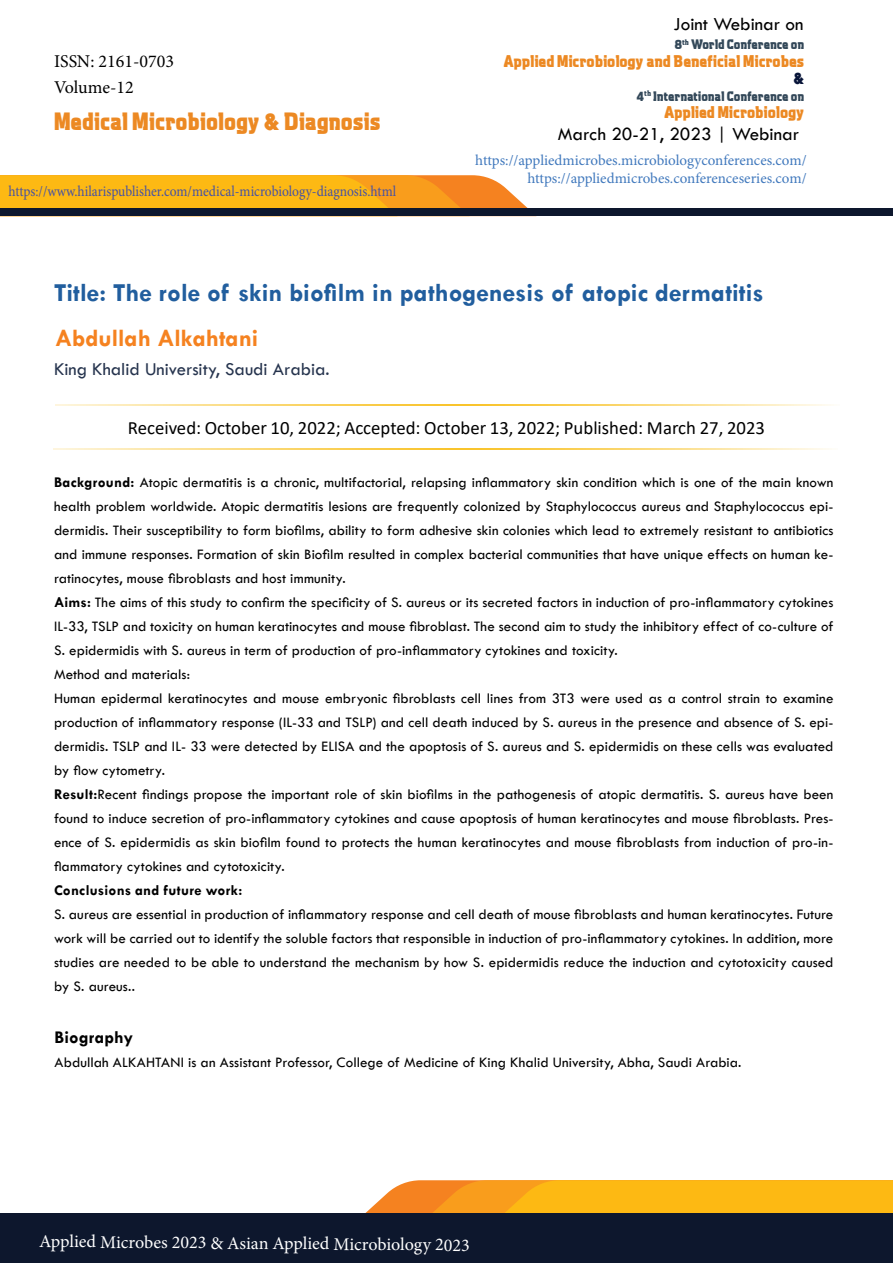
<style>
.page{position:relative;width:893px;height:1263px;background:#fff}
.page>*{position:absolute;margin:0;border:0;box-sizing:border-box;transform-origin:0 0}
.t1{font:700 26.1px "Tw Cen";color:#215e9e}
.t2{font:800 24.9px "Aquatic";color:#ec8923}
.t3{font:700 24.75px "Tw Cen";color:#f58220}
.t4{font:19.05px "Tw Cen";color:#000}
.t5{font:18.75px "Calibri";color:#000}
.t6{font:18.75px "Tw Cen";color:#26344e}
.t7{font:18px "Minion Pro";letter-spacing:-.01em;color:#fff}
.t8{font:18px "Minion Pro";color:#000}
.t9{font:700 18px "Tw Cen";letter-spacing:.01em;color:#000}
.t10{font:800 16.95px "Aquatic";color:#ec8923}
.t11{font:800 16.95px "Aquatic";color:#081539}
.t12{font:15px/24px "Tw Cen";letter-spacing:.005em;color:#000}
.t13{font:15px/18px "Minion Pro";color:#4179bd;text-align:right}
.t14{font:15px "Minion Pro";color:#4752a3;scale:.9 1}
.t15{font:700 15px "Tw Cen";letter-spacing:.015em;color:#000}
.t16{font:800 13.65px "Aquatic";color:#334859}
.s1{font-weight:700}
</style>
<div class="page">
<svg style="left:0;top:175px;width:528px;height:33px;background:#fbb01e"></svg>
<div style="left:0;top:208px;width:893px;height:8px;background:#0d172d"></div>
<svg style="left:365px;top:1180px;width:528px;height:33px;background:#fbb11f"></svg>
<div style="left:0;top:1213px;width:893px;height:50px;background:#0d172d"></div>
<hr style="left:53px;top:448px;width:785px;height:2px;background:#f9c42b">
<hr style="left:55px;top:404px;width:785px;height:1px;background:#f9c42b">
<p class="t8" style="left:54px;top:49px;width:122px">ISSN: 2161-0703</p>
<p class="t8" style="left:54px;top:75px;width:81px">Volume-12</p>
<h2 class="t2" style="left:54px;top:106px;width:328px">Medical Microbiology &amp; Diagnosis</h2>
<p class="t14" style="left:9px;top:181px;width:432px">https://www.hilarispublisher.com/medical-microbiology-diagnosis.html</p>
<p class="t4" style="left:674px;top:12px;width:131px">Joint Webinar on</p>
<p class="t16" style="left:674px;top:36px;width:131px">8<sup>th</sup> World Conference on</p>
<p class="t10" style="left:504px;top:50px;width:302px">Applied Microbiology and Beneficial Microbes</p>
<p class="t11" style="left:793px;top:67px;width:12px">&amp;</p>
<p class="t16" style="left:637px;top:87px;width:169px">4<sup>th</sup> International Conference on</p>
<p class="t10" style="left:664px;top:101px;width:142px">Applied Microbiology</p>
<p class="t4" style="left:558px;top:123px;width:243px">March 20-21, 2023 | Webinar</p>
<p class="t13" style="left:475px;top:151px;width:333px">https://appliedmicrobes.microbiologyconferences.com/ https://appliedmicrobes.conferenceseries.com/</p>
<h1 class="t1" style="left:54px;top:277px;width:711px">Title: The role of skin biofilm in pathogenesis of atopic dermatitis</h1>
<h3 class="t3" style="left:55px;top:323px;width:205px">Abdullah Alkahtani</h3>
<p class="t6" style="left:54px;top:357px;width:277px">King Khalid University, Saudi Arabia.</p>
<p class="t5" style="left:128px;top:415px;width:639px">Received: October 10, 2022; Accepted: October 13, 2022; Published: March 27, 2023</p>
<p class="t12" style="left:54px;top:470px;width:781px"><span class="s1">Background:</span> Atopic dermatitis is a chronic, multifactorial, relapsing inflammatory skin condition which is one of the main known health problem worldwide. Atopic dermatitis lesions are frequently colonized by Staphylococcus aureus and Staphylococcus epi&shy;dermidis. Their susceptibility to form biofilms, ability to form adhesive skin colonies which lead to extremely resistant to antibiotics and immune responses. Formation of skin Biofilm resulted in complex bacterial communities that have unique effects on human ke&shy;ratinocytes, mouse fibroblasts and host immunity.<br><span class="s1">Aims:</span> The aims of this study to confirm the specificity of S. aureus or its secreted factors in induction of pro-inflammatory cytokines IL-33, TSLP and toxicity on human keratinocytes and mouse fibroblast. The second aim to study the inhibitory effect of co-culture of S. epidermidis with S. aureus in term of production of pro-inflammatory cytokines and toxicity.<br>Method and materials:<br>Human epidermal keratinocytes and mouse embryonic fibroblasts cell lines from 3T3 were used as a control strain to examine production of inflammatory response (IL-33 and TSLP) and cell death induced by S. aureus in the presence and absence of S. epi&shy;dermidis. TSLP and IL- 33 were detected by ELISA and the apoptosis of S. aureus and S. epidermidis on these cells was evaluated by flow cytometry.<br><span class="s1">Result:</span>Recent findings propose the important role of skin biofilms in the pathogenesis of atopic dermatitis. S. aureus have been found to induce secretion of pro-inflammatory cytokines and cause apoptosis of human keratinocytes and mouse fibroblasts. Pres&shy;ence of S. epidermidis as skin biofilm found to protects the human keratinocytes and mouse fibroblasts from induction of pro-in&shy;flammatory cytokines and cytotoxicity.</p>
<p class="t15" style="left:54px;top:881px;width:190px">Conclusions and future work:</p>
<p class="t12" style="left:54px;top:902px;width:781px;text-align:justify">S. aureus are essential in production of inflammatory response and cell death of mouse fibroblasts and human keratinocytes. Future work will be carried out to identify the soluble factors that responsible in induction of pro-inflammatory cytokines. In addition, more studies are needed to be able to understand the mechanism by how S. epidermidis reduce the induction and cytotoxicity caused by S. aureus..</p>
<p class="t9" style="left:55px;top:1026px;width:80px">Biography</p>
<p class="t12" style="left:55px;top:1050px;width:688px">Abdullah ALKAHTANI is an Assistant Professor, College of Medicine of King Khalid University, Abha, Saudi Arabia.</p>
<p class="t7" style="left:39px;top:1231px;width:432px">Applied Microbes 2023 &amp; Asian Applied Microbiology 2023</p>
</div>
